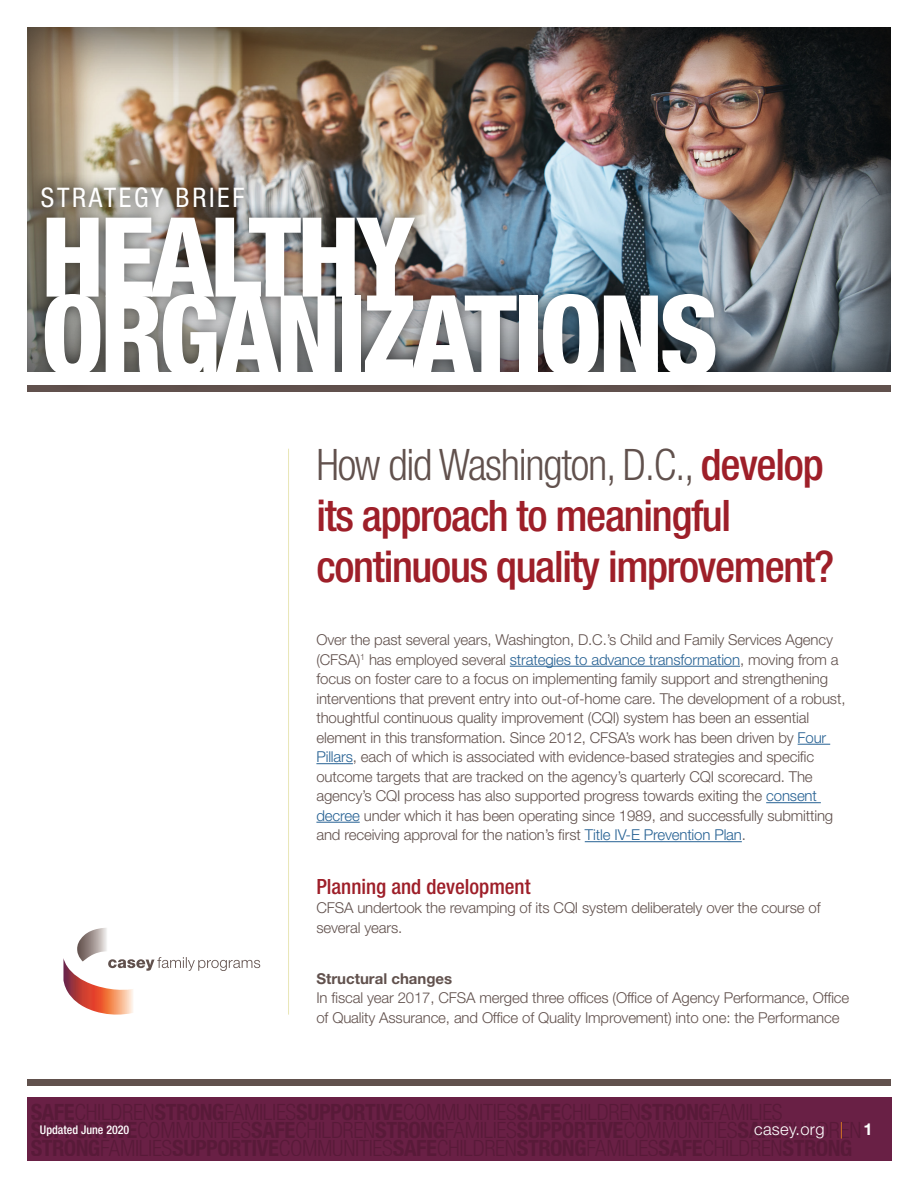
<style>
.page{position:relative;width:918px;height:1188px;background:#fff}
.page>*{position:absolute;margin:0;border:0;box-sizing:border-box;transform-origin:0 0}
.t1{font:800 condensed 110.55px/77.8px "Helvetica Neue LT Std";letter-spacing:-.04em;color:#fff}
.body{font:500 condensed 43.5px/51px "Helvetica Neue LT Std";letter-spacing:-.03em;color:#9e1f29}
.t2{font:condensed 27px "Helvetica Neue LT Std";letter-spacing:.1em;color:#fff}
.Head_2{font:500 condensed 21px "Helvetica Neue LT Std";color:#9e1f29}
.t3{font:300 16.5px "Helvetica Neue LT Std";letter-spacing:.02em;color:#fff}
.body-2{font:300 15px/19.5px "Helvetica Neue LT Std";letter-spacing:-.01em;color:#61514d}
.Head_3{font:700 15px "Helvetica Neue LT Std";color:#61514d}
.t4{font:500 condensed 12px "Helvetica Neue LT Std";color:#fff}
.s1{font-weight:300;color:#61514d}
.s2{color:#266193}
.s3{color:#f18a21}
.s4{font-weight:700}
</style>
<div class="page">
<div style="left:27px;top:1098px;width:864px;height:63px;background:#692045"></div>
<div style="left:27px;top:1079px;width:864px;height:7px;background:#61514d"></div>
<hr style="left:288px;top:449px;width:1px;height:566px;background:#e9e7b7">
<svg style="left:63px;top:928px;width:197px;height:87px"></svg>
<hr style="left:510px;top:666px;width:230px;height:1px;background:#266193">
<hr style="left:798px;top:744px;width:32px;height:1px;background:#266193">
<hr style="left:316px;top:763px;width:37px;height:1px;background:#266193">
<hr style="left:766px;top:802px;width:55px;height:1px;background:#266193">
<hr style="left:316px;top:822px;width:44px;height:1px;background:#266193">
<hr style="left:585px;top:841px;width:157px;height:1px;background:#266193">
<div style="left:27px;top:385px;width:864px;height:7px;background:#61514d"></div>
<div style="left:26px;top:27px;width:865px;height:348px;background:#000;opacity:.75"></div>
<div style="left:27px;top:172px;width:704px;height:220px;background:#000;opacity:.6"></div>
<div style="left:27px;top:373px;width:864px;height:12px;background:#fff"></div>
<p class="t2" style="left:41px;top:182px;width:205px">STRATEGY BRIEF</p>
<p class="t1" style="left:41px;top:217px;width:679px">HEALTHY<br>ORGANIZATIONS</p>
<p class="body" style="left:316px;top:438px;width:519px"><span class="s1">How did Washington, D.C.,</span> develop its approach to meaningful continuous quality improvement?</p>
<p class="t4" style="left:40px;top:1122px;width:91px">Updated June 2020</p>
<p class="body-2" style="left:316px;top:630px;width:531px">Over the past several years, Washington, D.C.’s Child and Family Services Agency (CFSA)<sup>1</sup> has employed several <span class="s2">strategies to advance transformation</span>, moving from a focus on foster care to a focus on implementing family support and strengthening interventions that prevent entry into out-of-home care. The development of a robust, thoughtful continuous quality improvement (CQI) system has been an essential element in this transformation. Since 2012, CFSA’s work has been driven by <span class="s2">Four Pillars</span>, each of which is associated with evidence-based strategies and specific outcome targets that are tracked on the agency’s quarterly CQI scorecard. The agency’s CQI process has also supported progress towards exiting the <span class="s2">consent decree</span> under which it has been operating since 1989, and successfully submitting and receiving approval for the nation’s first <span class="s2">Title IV-E Prevention Plan</span>.</p>
<p class="Head_2" style="left:316px;top:874px;width:216px">Planning and development</p>
<p class="body-2" style="left:316px;top:898px;width:506px">CFSA undertook the revamping of its CQI system deliberately over the course of several years.</p>
<p class="Head_3" style="left:316px;top:969px;width:137px">Structural changes</p>
<p class="body-2" style="left:316px;top:988px;width:534px">In fiscal year 2017, CFSA merged three offices (Office of Agency Performance, Office of Quality Assurance, and Office of Quality Improvement) into one: the Performance</p>
<p class="t3" style="left:754px;top:1119px;width:120px">casey.org <span class="s3">|</span> <span class="s4">1</span></p>
</div>
